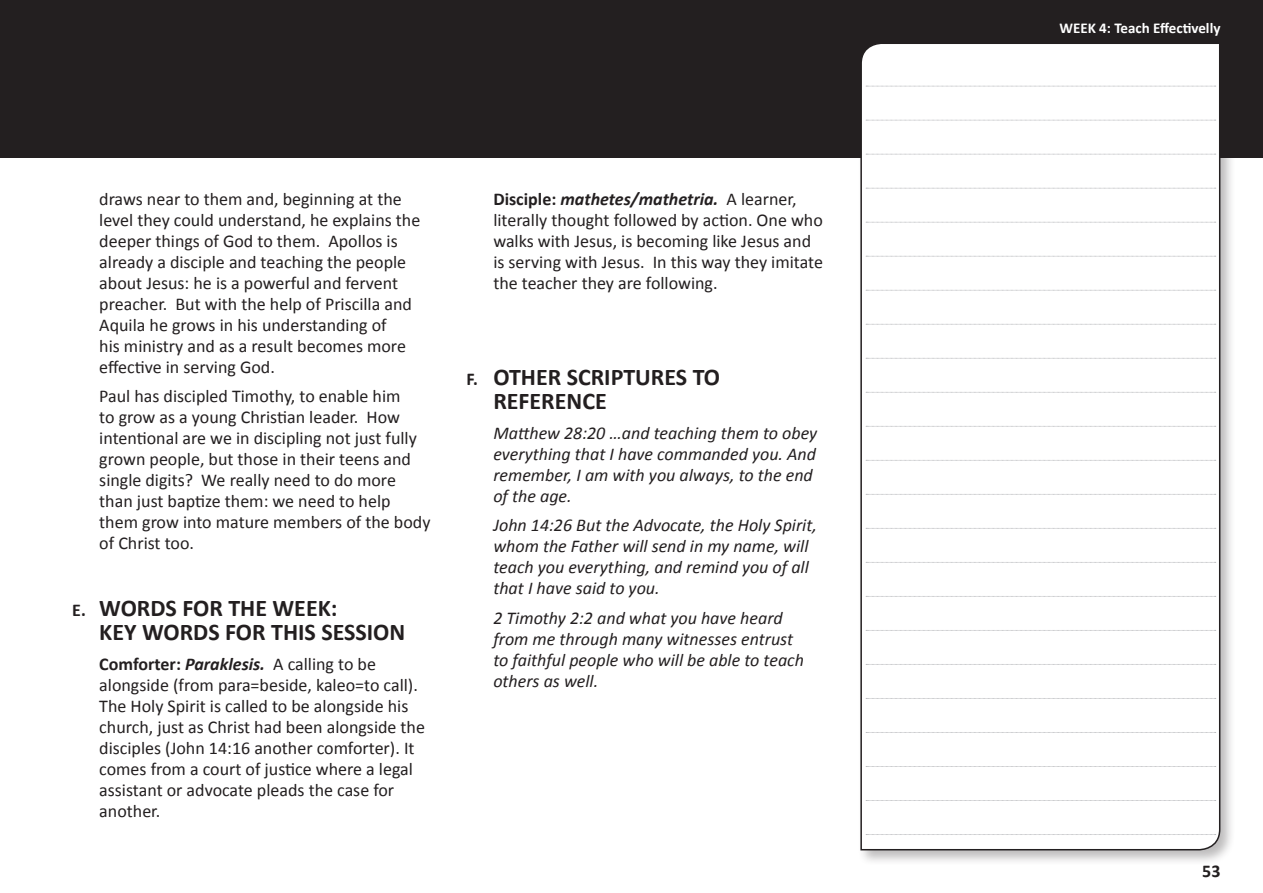
<style>
.page{position:relative;width:1263px;height:893px;background:#fff}
.page>*{position:absolute;margin:0;border:0;box-sizing:border-box;transform-origin:0 0}
.t1{font:700 24px/24px "Calibri";color:#231f20}
.t2{font:18px/21px "Calibri";color:#231f20}
.t3{font:italic 18px/21px "Calibri";color:#231f20}
.t4{font:700 18px "Calibri";color:#231f20}
.t5{font:700 15px "Calibri";color:#fff}
.s1{font-size:18px}
.s2{font-weight:700}
.s3{font-weight:700;font-style:italic}
</style>
<div class="page">
<div style="left:0;top:0;width:1263px;height:157px;background:#231f20"></div>
<div style="left:857px;top:40px;width:378px;height:826px;background:#231f20;opacity:.3"></div>
<svg style="left:860px;top:42px;width:361px;height:809px"></svg>
<svg style="left:866px;top:86px;width:350px;height:1px"></svg>
<svg style="left:866px;top:120px;width:350px;height:1px"></svg>
<svg style="left:866px;top:154px;width:350px;height:1px"></svg>
<svg style="left:866px;top:188px;width:350px;height:1px"></svg>
<svg style="left:866px;top:222px;width:350px;height:1px"></svg>
<svg style="left:866px;top:256px;width:350px;height:1px"></svg>
<svg style="left:866px;top:290px;width:350px;height:1px"></svg>
<svg style="left:866px;top:324px;width:350px;height:1px"></svg>
<svg style="left:866px;top:358px;width:350px;height:1px"></svg>
<svg style="left:866px;top:392px;width:350px;height:1px"></svg>
<svg style="left:866px;top:426px;width:350px;height:1px"></svg>
<svg style="left:866px;top:460px;width:350px;height:1px"></svg>
<svg style="left:866px;top:494px;width:350px;height:1px"></svg>
<svg style="left:866px;top:528px;width:350px;height:1px"></svg>
<svg style="left:866px;top:562px;width:350px;height:1px"></svg>
<svg style="left:866px;top:596px;width:350px;height:1px"></svg>
<svg style="left:866px;top:630px;width:350px;height:1px"></svg>
<svg style="left:866px;top:664px;width:350px;height:1px"></svg>
<svg style="left:866px;top:698px;width:350px;height:1px"></svg>
<svg style="left:866px;top:732px;width:350px;height:1px"></svg>
<svg style="left:866px;top:766px;width:350px;height:1px"></svg>
<svg style="left:866px;top:800px;width:350px;height:1px"></svg>
<svg style="left:866px;top:834px;width:350px;height:1px"></svg>
<p class="t2" style="left:99px;top:188px;width:323px">draws near to them and, beginning at the level they could understand, he explains the deeper things of God to them. Apollos is already a disciple and teaching the people about Jesus: he is a powerful and fervent preacher. But with the help of Priscilla and Aquila he grows in his understanding of<br>his ministry and as a result becomes more effective in serving God.</p>
<p class="t2" style="left:99px;top:385px;width:333px">Paul has discipled Timothy, to enable him<br>to grow as a young Christian leader. How intentional are we in discipling not just fully grown people, but those in their teens and single digits? We really need to do more than just baptize them: we need to help them grow into mature members of the body of Christ too.</p>
<h1 class="t1" style="left:99px;top:595px;width:307px;text-indent:-27px"><span class="s1">E.</span> WORDS FOR THE WEEK:<br>KEY WORDS FOR THIS SESSION</h1>
<p class="t2" style="left:99px;top:652px;width:327px"><span class="s2">Comforter:</span> <span class="s3">Paraklesis.</span> A calling to be alongside (from para=beside, kaleo=to call).<br>The Holy Spirit is called to be alongside his church, just as Christ had been alongside the disciples (John 14:16 another comforter). It comes from a court of justice where a legal assistant or advocate pleads the case for another.</p>
<p class="t2" style="left:493px;top:188px;width:331px"><span class="s2">Disciple:</span> <span class="s3">mathetes/mathetria.</span> A learner, literally thought followed by action. One who walks with Jesus, is becoming like Jesus and is serving with Jesus. In this way they imitate the teacher they are following.</p>
<h1 class="t1" style="left:493px;top:364px;width:228px;text-indent:-27px"><span class="s1">F.</span> OTHER SCRIPTURES TO<br>REFERENCE</h1>
<p class="t3" style="left:493px;top:421px;width:325px">Matthew 28:20 …and teaching them to obey everything that I have commanded you. And remember, I am with you always, to the end of the age.</p>
<p class="t3" style="left:493px;top:514px;width:325px">John 14:26 But the Advocate, the Holy Spirit, whom the Father will send in my name, will teach you everything, and remind you of all that I have said to you.</p>
<p class="t3" style="left:493px;top:606px;width:312px">2 Timothy 2:2 and what you have heard from me through many witnesses entrust to faithful people who will be able to teach others as well.</p>
<p class="t5" style="left:1059px;top:18px;width:163px">WEEK 4: Teach Effectivelly</p>
<p class="t4" style="left:1202px;top:860px;width:20px">53</p>
</div>
